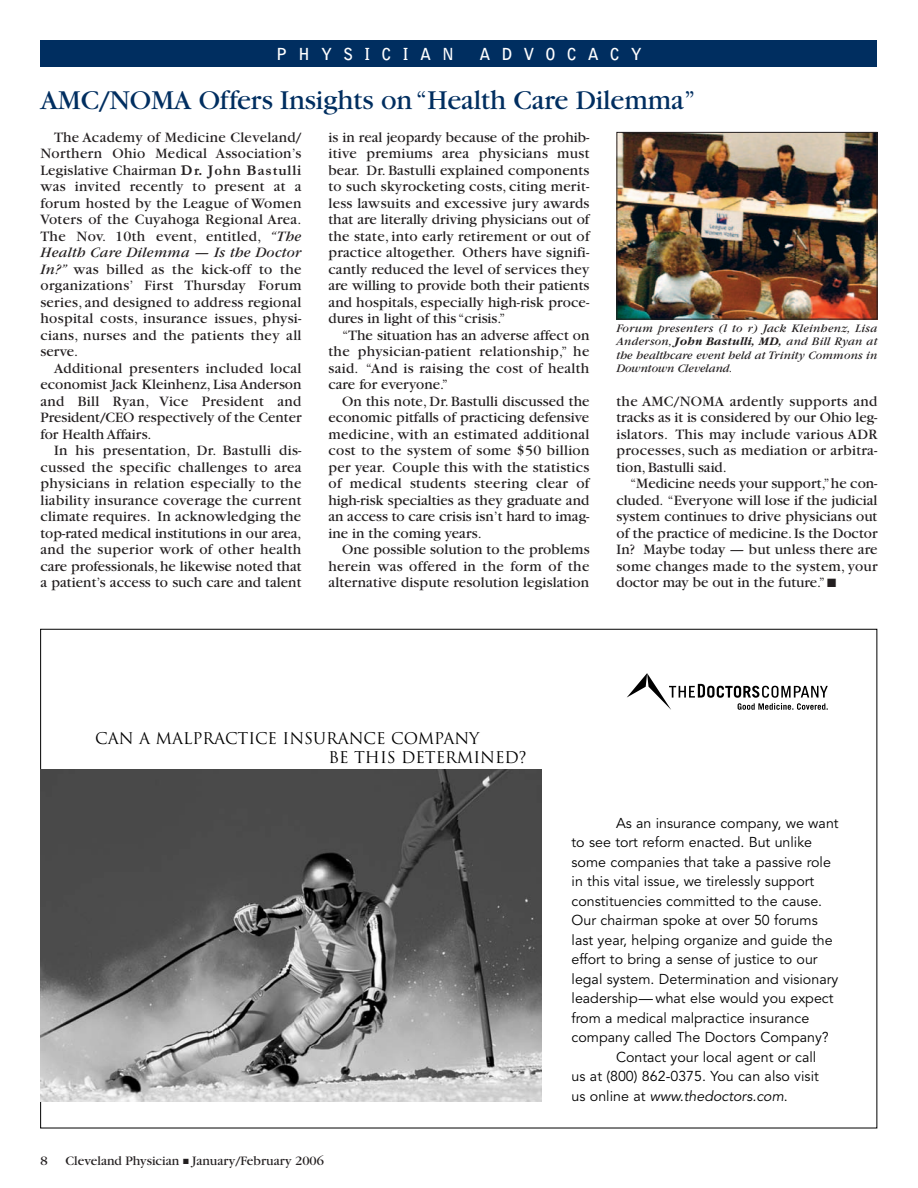
<style>
.page{position:relative;width:918px;height:1188px;background:#fff}
.page>*{position:absolute;margin:0;border:0;box-sizing:border-box;transform-origin:0 0}
.t1{font:28.5px "Garamond";letter-spacing:-.005em;color:#002e60}
.t2{font:700 16.5px "Bell Gothic";letter-spacing:.665em;color:#fff}
.t3{font:15.75px/18.5px "Trajan";letter-spacing:-.005em;color:#000}
.t4{font:15px/16.5px "Garamond";letter-spacing:.005em;color:#231f20;text-align:justify}
.t5{font:14.25px "Avenir";color:#000}
.t6{font:13.5px "Garamond";color:#231f20}
.t7{font:italic 12px/13.5px "Garamond";letter-spacing:.01em;color:#231f20;text-align:justify}
.s1{font-weight:700}
.s2{font-style:italic}
</style>
<div class="page">
<div style="left:40px;top:40px;width:838px;height:28px;background:#002e60"></div>
<img style="left:618px;top:134px;width:258px;height:184px">
<div style="left:616px;top:132px;width:262px;height:188px;border:1px solid #231f20"></div>
<svg style="left:40px;top:628px;width:838px;height:501px"></svg>
<p class="t2" style="left:276px;top:47px;width:179px">PHYSICIAN</p>
<p class="t2" style="left:480px;top:47px;width:164px">ADVOCACY</p>
<h1 class="t1" style="left:40px;top:90px;width:657px">AMC/NOMA Offers Insights on “Health Care Dilemma”</h1>
<p class="t4" style="left:40px;top:130px;width:263px;text-indent:14px">The Academy of Medicine Cleveland/ Northern Ohio Medical Association’s Legislative Chairman <span class="s1">Dr. John Bastulli </span>was invited recently to present at a forum hosted by the League of Women Voters of the Cuyahoga Regional Area.<br>The Nov. 10th event, entitled, <span class="s2">“The Health Care Dilemma — Is the Doctor In?”</span> was billed as the kick-off to the organizations’ First Thursday Forum series, and designed to address regional hospital costs, insurance issues, physi&shy;cians, nurses and the patients they all serve.</p>
<p class="t4" style="left:40px;top:361px;width:263px;text-indent:14px">Additional presenters included local economist Jack Kleinhenz, Lisa Anderson and Bill Ryan, Vice President and President/CEO respectively of the Center for Health Affairs.</p>
<p class="t4" style="left:41px;top:444px;width:263px;text-indent:13px">In his presentation, Dr. Bastulli dis&shy;cussed the specific challenges to area physicians in relation especially to the liability insurance coverage the current climate requires. In acknowledging the top-rated medical institutions in our area, and the superior work of other health care professionals, he likewise noted that a patient’s access to such care and talent</p>
<p class="t4" style="left:328px;top:130px;width:263px">is in real jeopardy because of the prohib&shy;itive premiums area physicians must bear. Dr. Bastulli explained components to such skyrocketing costs, citing merit&shy;less lawsuits and excessive jury awards that are literally driving physicians out of the state, into early retirement or out of practice altogether. Others have signifi&shy;cantly reduced the level of services they are willing to provide both their patients and hospitals, especially high-risk proce&shy;dures in light of this “crisis.”</p>
<p class="t4" style="left:328px;top:328px;width:263px;text-indent:14px">“The situation has an adverse affect on the physician-patient relationship,” he said. “And is raising the cost of health care for everyone.”</p>
<p class="t4" style="left:328px;top:394px;width:263px;text-indent:14px">On this note, Dr. Bastulli discussed the economic pitfalls of practicing defensive medicine, with an estimated additional cost to the system of some $50 billion per year. Couple this with the statistics of medical students steering clear of high-risk specialties as they graduate and an access to care crisis isn’t hard to imag&shy;ine in the coming years.</p>
<p class="t4" style="left:328px;top:543px;width:263px;text-indent:14px">One possible solution to the problems herein was offered in the form of the alternative dispute resolution legislation</p>
<p class="t7" style="left:616px;top:322px;width:263px">Forum presenters (l to r) Jack Kleinhenz, Lisa Anderson, <span class="s1">John Bastulli, MD,</span> and Bill Ryan at the healthcare event held at Trinity Commons in Downtown Cleveland.</p>
<p class="t4" style="left:616px;top:394px;width:263px">the AMC/NOMA ardently supports and tracks as it is considered by our Ohio leg&shy;islators. This may include various ADR processes, such as mediation or arbitra&shy;tion, Bastulli said.</p>
<p class="t4" style="left:617px;top:477px;width:263px;text-indent:14px">“Medicine needs your support,”he con&shy;cluded. “Everyone will lose if the judicial system continues to drive physicians out of the practice of medicine.Is the Doctor In? Maybe today — but unless there are some changes made to the system, your doctor may be out in the future.” ■</p>
<p class="t3" style="left:328px;top:730px;width:200px;text-indent:-233px">CAN A MALPRACTICE INSURANCE COMPANY<br>BE THIS DETERMINED?</p>
<p class="t6" style="left:40px;top:1157px;width:9px">8</p>
<p class="t6" style="left:66px;top:1157px;width:260px">Cleveland Physician ■ January/February 2006</p>
<p class="t5" style="left:616px;top:817px;width:224px">As an insurance company, we want</p>
<p class="t5" style="left:572px;top:837px;width:242px">to see tort reform enacted. But unlike</p>
<p class="t5" style="left:572px;top:856px;width:261px">some companies that take a passive role</p>
<p class="t5" style="left:572px;top:876px;width:244px">in this vital issue, we tirelessly support</p>
<p class="t5" style="left:572px;top:895px;width:252px">constituencies committed to the cause.</p>
<p class="t5" style="left:572px;top:915px;width:248px">Our chairman spoke at over 50 forums</p>
<p class="t5" style="left:572px;top:934px;width:263px">last year, helping organize and guide the</p>
<p class="t5" style="left:572px;top:954px;width:248px">effort to bring a sense of justice to our</p>
<p class="t5" style="left:572px;top:973px;width:268px">legal system. Determination and visionary</p>
<p class="t5" style="left:572px;top:993px;width:263px">leadership—what else would you expect</p>
<p class="t5" style="left:572px;top:1012px;width:239px">from a medical malpractice insurance</p>
<p class="t5" style="left:572px;top:1032px;width:259px">company called The Doctors Company?</p>
<p class="t5" style="left:616px;top:1051px;width:202px">Contact your local agent or call</p>
<p class="t5" style="left:572px;top:1071px;width:249px">us at (800) 862-0375. You can also visit</p>
<p class="t5" style="left:572px;top:1090px;width:218px">us online at www.thedoctors.com.</p>
</div>
